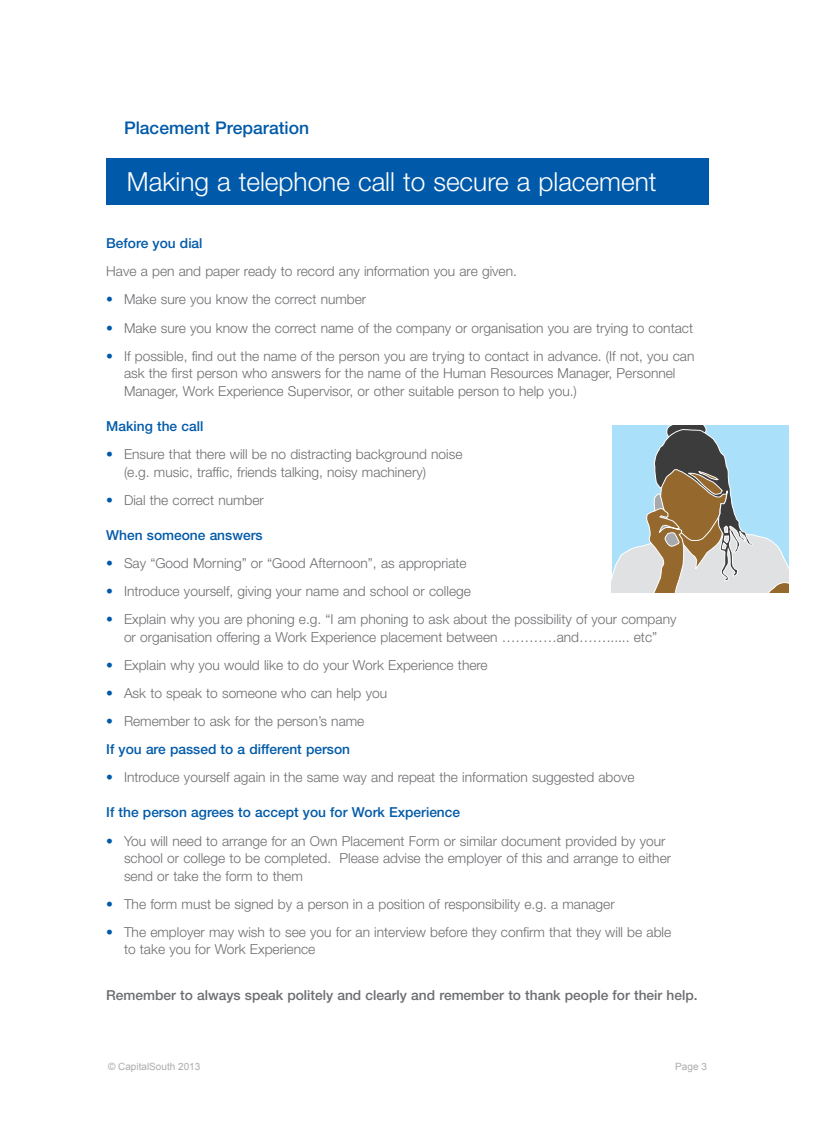
<style>
.page{position:relative;width:815px;height:1124px;background:#fff}
.page>*{position:absolute;margin:0;border:0;box-sizing:border-box;transform-origin:0 0}
.t1{font:300 26.25px "Helvetica Neue";color:#fff}
.t2{font:500 17.5px "Helvetica Neue";color:#015aa9}
.t3{font:300 13.75px/17.5px "Helvetica Neue";color:#6c6d70}
.t4{font:500 13.75px/28.1px "Helvetica Neue";color:#015aa9}
.t5{font:500 13.75px "Helvetica Neue";color:#6c6d70}
.t6{font:10px "Arial";color:#ababab}
.s1{font-weight:500;color:#015aa9}
.s2{font-weight:300;color:#6c6d70}
</style>
<div class="page">
<svg style="left:612px;top:425px;width:176px;height:167px;background:#a8b7b8"></svg>
<div style="left:106px;top:158px;width:603px;height:47px;background:#015aa9"></div>
<p class="t2" style="left:124px;top:121px;width:187px">Placement Preparation</p>
<h1 class="t1" style="left:127px;top:173px;width:531px">Making a telephone call to secure a placement</h1>
<p class="t4" style="left:106px;top:230px;width:98px">Before you dial</p>
<p class="t3" style="left:106px;top:264px;width:412px">Have a pen and paper ready to record any information you are given.</p>
<p class="t3" style="left:106px;top:292px;width:261px"><span class="s1">•</span> Make sure you know the correct number</p>
<p class="t3" style="left:106px;top:320px;width:588px"><span class="s1">•</span> Make sure you know the correct name of the company or organisation you are trying to contact</p>
<p class="t3" style="left:124px;top:348px;width:572px;text-indent:-18px"><span class="s1">•</span> If possible, find out the name of the person you are trying to contact in advance. (If not, you can ask the first person who answers for the name of the Human Resources Manager, Personnel<br>Manager, Work Experience Supervisor, or other suitable person to help you.)</p>
<p class="t4" style="left:106px;top:413px;width:99px">Making the call</p>
<p class="t3" style="left:124px;top:446px;width:340px;text-indent:-18px"><span class="s1">•</span> Ensure that there will be no distracting background noise (e.g. music, traffic, friends talking, noisy machinery)</p>
<p class="t3" style="left:106px;top:492px;width:159px"><span class="s1">•</span> Dial the correct number</p>
<p class="t4" style="left:106px;top:522px;width:158px">When someone answers</p>
<p class="t3" style="left:106px;top:555px;width:362px"><span class="s1">•</span> Say “Good Morning” or “Good Afternoon”, as appropriate</p>
<p class="t3" style="left:106px;top:583px;width:366px"><span class="s1">•</span> Introduce yourself, giving your name and school or college</p>
<p class="t3" style="left:106px;top:611px;width:572px;text-align:center"><span class="s1">•</span> Explain why you are phoning e.g. “I am phoning to ask about the possibility of your company or organisation offering a Work Experience placement between …………and……...... etc”</p>
<p class="t3" style="left:106px;top:657px;width:383px"><span class="s1">•</span> Explain why you would like to do your Work Experience there</p>
<p class="t3" style="left:106px;top:685px;width:282px"><span class="s1">•</span> Ask to speak to someone who can help you</p>
<p class="t4" style="left:106px;top:708px;width:260px">• <span class="s2">Remember to ask for the person’s name<br></span>If you are passed to a different person</p>
<p class="t3" style="left:106px;top:770px;width:530px"><span class="s1">•</span> Introduce yourself again in the same way and repeat the information suggested above</p>
<p class="t4" style="left:106px;top:799px;width:355px">If the person agrees to accept you for Work Experience</p>
<p class="t3" style="left:124px;top:833px;width:549px;text-indent:-18px"><span class="s1">•</span> You will need to arrange for an Own Placement Form or similar document provided by your school or college to be completed. Please advise the employer of this and arrange to either send or take the form to them</p>
<p class="t3" style="left:106px;top:896px;width:510px"><span class="s1">•</span> The form must be signed by a person in a position of responsibility e.g. a manager</p>
<p class="t3" style="left:124px;top:924px;width:549px;text-indent:-18px"><span class="s1">•</span> The employer may wish to see you for an interview before they confirm that they will be able to take you for Work Experience</p>
<p class="t5" style="left:106px;top:990px;width:593px">Remember to always speak politely and clearly and remember to thank people for their help.</p>
<p class="t6" style="left:108px;top:1059px;width:94px">© CapitalSouth 2013</p>
<p class="t6" style="left:675px;top:1059px;width:33px">Page 3</p>
</div>
